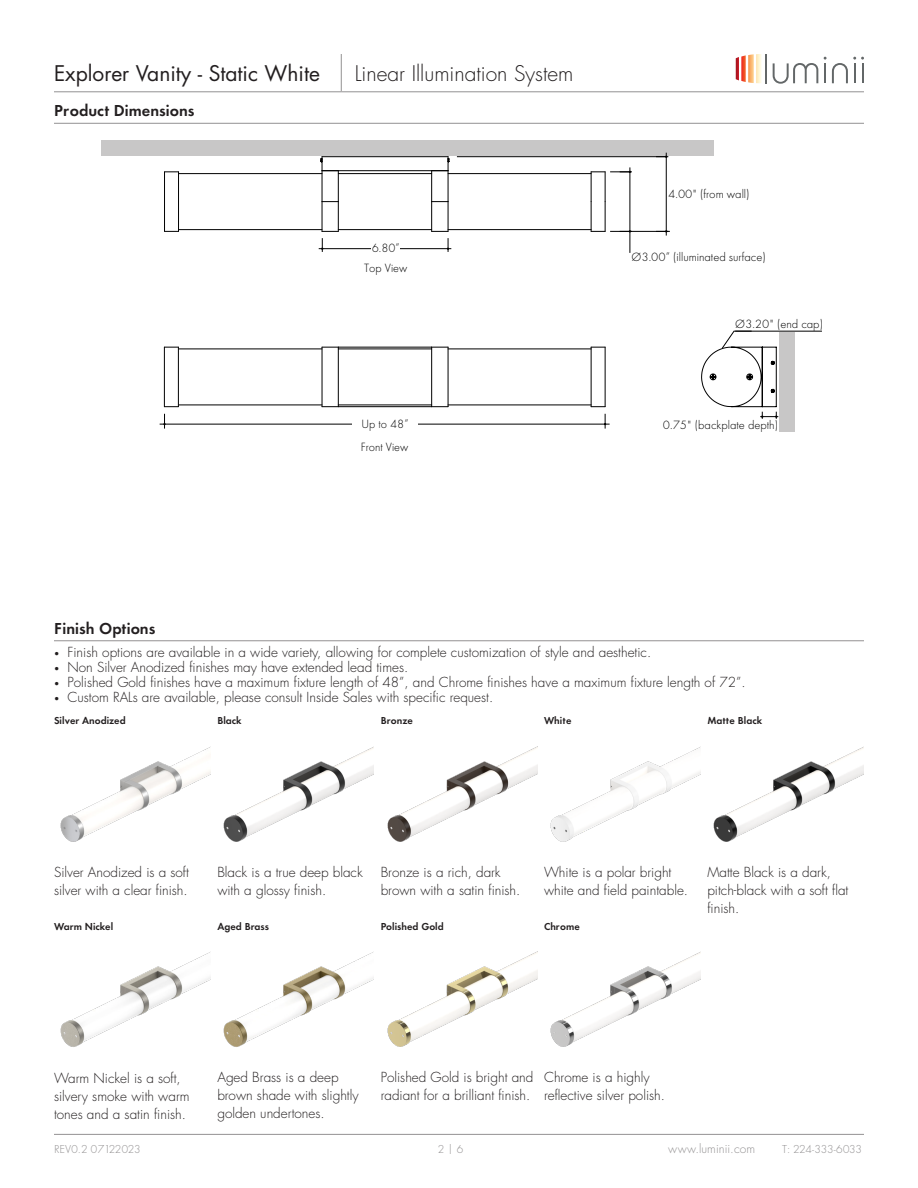
<style>
.page{position:relative;width:918px;height:1188px;background:#fff}
.page>*{position:absolute;margin:0;border:0;box-sizing:border-box;transform-origin:0 0}
.t1{font:21px "Futura";color:#231f20}
.t2{font:300 21px "Futura";color:#231f20}
.Features_-_H1{font:16.5px "Futura Demi Bold DTC";color:#231f20}
.t3{font:300 13.5px/18px "Futura";color:#231f20}
.t4{font:12.45px/20.1px "Futura Light DTC";color:#000;text-align:center}
.t5{font:12px "Futura Light DTC";letter-spacing:-.05em;color:#939192}
.t6{font:300 12px "Futura";color:#939192}
.t7{font:12px "Futura Light DTC";letter-spacing:-.025em;color:#939192}
.t8{font:10.5px "Futura Demi Bold DTC";color:#231f20}
.s1{font-weight:400;font-size:9px}
</style>
<div class="page">
<hr style="left:341px;top:54px;width:1px;height:37px;background:#939192">
<hr style="left:54px;top:91px;width:287px;height:1px;background:#939192">
<hr style="left:341px;top:91px;width:523px;height:1px;background:#939192">
<img style="left:736px;top:54px;width:25px;height:29px">
<hr style="left:765px;top:54px;width:2px;height:29px;background:#636768">
<svg style="left:824px;top:57px;width:40px;height:26px"></svg>
<svg style="left:773px;top:63px;width:45px;height:21px"></svg>
<hr style="left:54px;top:1134px;width:810px;height:1px;background:#939192">
<hr style="left:54px;top:123px;width:810px;height:1px;background:#939192">
<hr style="left:178px;top:172px;width:1px;height:59px;background:#000">
<hr style="left:164px;top:172px;width:1px;height:59px;background:#000">
<hr style="left:179px;top:173px;width:143px;height:1px;background:#000">
<svg style="left:165px;top:171px;width:14px;height:1px"></svg>
<svg style="left:165px;top:231px;width:14px;height:1px"></svg>
<hr style="left:605px;top:347px;width:1px;height:60px;background:#000">
<hr style="left:591px;top:347px;width:1px;height:60px;background:#000">
<hr style="left:178px;top:347px;width:1px;height:60px;background:#000">
<hr style="left:164px;top:347px;width:1px;height:60px;background:#000">
<hr style="left:448px;top:349px;width:143px;height:1px;background:#000">
<hr style="left:448px;top:405px;width:143px;height:1px;background:#000">
<hr style="left:338px;top:347px;width:94px;height:1px;background:#000">
<hr style="left:338px;top:406px;width:94px;height:1px;background:#000">
<hr style="left:448px;top:347px;width:1px;height:60px;background:#000">
<hr style="left:431px;top:347px;width:1px;height:60px;background:#000">
<svg style="left:432px;top:406px;width:16px;height:1px"></svg>
<svg style="left:432px;top:347px;width:16px;height:1px"></svg>
<hr style="left:338px;top:347px;width:1px;height:60px;background:#000">
<svg style="left:323px;top:347px;width:15px;height:1px"></svg>
<hr style="left:322px;top:347px;width:1px;height:60px;background:#000">
<svg style="left:322px;top:406px;width:16px;height:1px"></svg>
<hr style="left:338px;top:349px;width:94px;height:1px;background:#000">
<hr style="left:338px;top:405px;width:94px;height:1px;background:#000">
<svg style="left:591px;top:406px;width:14px;height:1px"></svg>
<svg style="left:591px;top:347px;width:14px;height:1px"></svg>
<svg style="left:164px;top:347px;width:14px;height:1px"></svg>
<svg style="left:165px;top:406px;width:13px;height:1px"></svg>
<hr style="left:591px;top:172px;width:1px;height:30px;background:#000">
<hr style="left:605px;top:172px;width:1px;height:30px;background:#000">
<hr style="left:448px;top:173px;width:143px;height:1px;background:#000">
<hr style="left:448px;top:229px;width:143px;height:1px;background:#000">
<svg style="left:591px;top:202px;width:15px;height:30px"></svg>
<hr style="left:322px;top:156px;width:126px;height:1px;background:#000">
<hr style="left:322px;top:170px;width:126px;height:1px;background:#000">
<hr style="left:431px;top:171px;width:1px;height:31px;background:#000">
<hr style="left:448px;top:171px;width:1px;height:31px;background:#000">
<hr style="left:322px;top:171px;width:1px;height:31px;background:#000">
<hr style="left:338px;top:171px;width:1px;height:31px;background:#000">
<hr style="left:338px;top:173px;width:94px;height:1px;background:#000">
<hr style="left:338px;top:229px;width:94px;height:1px;background:#000">
<svg style="left:431px;top:201px;width:18px;height:31px"></svg>
<svg style="left:322px;top:201px;width:17px;height:31px"></svg>
<svg style="left:432px;top:157px;width:18px;height:14px"></svg>
<svg style="left:320px;top:157px;width:18px;height:14px"></svg>
<hr style="left:179px;top:229px;width:143px;height:1px;background:#000">
<hr style="left:179px;top:349px;width:143px;height:1px;background:#000">
<hr style="left:179px;top:405px;width:143px;height:1px;background:#000">
<hr style="left:630px;top:167px;width:1px;height:86px;background:#000">
<hr style="left:666px;top:153px;width:1px;height:83px;background:#000">
<hr style="left:457px;top:156px;width:209px;height:1px;background:#000">
<hr style="left:610px;top:231px;width:60px;height:1px;background:#000">
<svg style="left:591px;top:171px;width:41px;height:2px"></svg>
<hr style="left:160px;top:424px;width:450px;height:1px;background:#000">
<div style="left:352px;top:417px;width:66px;height:14px;background:#fff"></div>
<div style="left:779px;top:332px;width:15px;height:100px;background:#c8c7c7"></div>
<hr style="left:319px;top:248px;width:132px;height:1px;background:#000">
<div style="left:372px;top:244px;width:28px;height:9px;background:#fff"></div>
<div style="left:101px;top:140px;width:613px;height:15px;background:#c8c7c7"></div>
<svg style="left:604px;top:414px;width:2px;height:15px"></svg>
<svg style="left:164px;top:414px;width:1px;height:15px"></svg>
<svg style="left:447px;top:238px;width:2px;height:14px"></svg>
<svg style="left:322px;top:238px;width:1px;height:14px"></svg>
<svg style="left:701px;top:331px;width:77px;height:88px"></svg>
<hr style="left:735px;top:331px;width:87px;height:1px;background:#000">
<hr style="left:54px;top:640px;width:810px;height:1px;background:#939192">
<img style="left:223px;top:951px;width:151px;height:96px">
<img style="left:713px;top:746px;width:151px;height:96px">
<img style="left:387px;top:746px;width:150px;height:96px">
<img style="left:387px;top:951px;width:150px;height:96px">
<img style="left:223px;top:746px;width:151px;height:96px">
<img style="left:60px;top:746px;width:151px;height:96px">
<img style="left:550px;top:951px;width:151px;height:96px">
<img style="left:60px;top:951px;width:151px;height:96px">
<img style="left:550px;top:746px;width:151px;height:96px">
<h1 class="t1" style="left:54px;top:59px;width:268px">Explorer Vanity - Static White</h1>
<h1 class="t2" style="left:355px;top:60px;width:220px">Linear Illumination System</h1>
<p class="Features_-_H1" style="left:54px;top:101px;width:142px">Product Dimensions</p>
<p class="Features_-_H1" style="left:54px;top:618px;width:103px">Finish Options</p>
<p class="t4" style="left:364px;top:238px;width:45px">6.80”<br>Top View</p>
<p class="t4" style="left:668px;top:185px;width:83px">4.00" (from wall)</p>
<p class="t4" style="left:632px;top:247px;width:136px">Ø3.00” (illuminated surface)</p>
<p class="t4" style="left:735px;top:314px;width:89px">Ø3.20" (end cap)</p>
<p class="t4" style="left:362px;top:414px;width:49px">Up to 48”</p>
<p class="t4" style="left:663px;top:415px;width:117px">0.75" (backplate depth)</p>
<p class="t4" style="left:361px;top:437px;width:49px">Front View</p>
<p class="t3" style="left:54px;top:643px;width:599px"><span class="s1">•</span> Finish options are available in a wide variety, allowing for complete customization of style and aesthetic.</p>
<p class="t3" style="left:54px;top:658px;width:356px"><span class="s1">•</span> Non Silver Anodized finishes may have extended lead times.</p>
<p class="t3" style="left:54px;top:673px;width:693px"><span class="s1">•</span> Polished Gold finishes have a maximum fixture length of 48”, and Chrome finishes have a maximum fixture length of 72”.</p>
<p class="t3" style="left:54px;top:688px;width:441px"><span class="s1">•</span> Custom RALs are available, please consult Inside Sales with specific request.</p>
<p class="t8" style="left:54px;top:715px;width:73px">Silver Anodized</p>
<p class="t8" style="left:217px;top:715px;width:26px">Black</p>
<p class="t8" style="left:381px;top:715px;width:34px">Bronze</p>
<p class="t8" style="left:544px;top:715px;width:29px">White</p>
<p class="t8" style="left:707px;top:715px;width:56px">Matte Black</p>
<p class="t3" style="left:54px;top:863px;width:136px">Silver Anodized is a soft silver with a clear finish.</p>
<p class="t8" style="left:54px;top:920px;width:61px">Warm Nickel</p>
<p class="t3" style="left:217px;top:863px;width:147px">Black is a true deep black with a glossy finish.</p>
<p class="t3" style="left:544px;top:863px;width:146px">White is a polar bright white and field paintable.</p>
<p class="t3" style="left:381px;top:863px;width:141px">Bronze is a rich, dark brown with a satin finish.</p>
<p class="t8" style="left:217px;top:920px;width:53px">Aged Brass</p>
<p class="t8" style="left:381px;top:920px;width:65px">Polished Gold</p>
<p class="t8" style="left:544px;top:920px;width:37px">Chrome</p>
<p class="t3" style="left:707px;top:863px;width:143px">Matte Black is a dark, pitch-black with a soft flat finish.</p>
<p class="t3" style="left:54px;top:1069px;width:137px">Warm Nickel is a soft, silvery smoke with warm tones and a satin finish.</p>
<p class="t3" style="left:217px;top:1069px;width:143px">Aged Brass is a deep brown shade with slightly golden undertones.</p>
<p class="t3" style="left:544px;top:1069px;width:123px">Chrome is a highly reflective silver polish.</p>
<p class="t3" style="left:381px;top:1069px;width:154px">Polished Gold is bright and radiant for a brilliant finish.</p>
<p class="t7" style="left:54px;top:1142px;width:88px">REV0.2 07122023</p>
<p class="t5" style="left:438px;top:1142px;width:27px">2 | 6</p>
<p class="t6" style="left:668px;top:1141px;width:88px">www.luminii.com</p>
<p class="t5" style="left:782px;top:1142px;width:82px">T: 224-333-6033</p>
</div>
